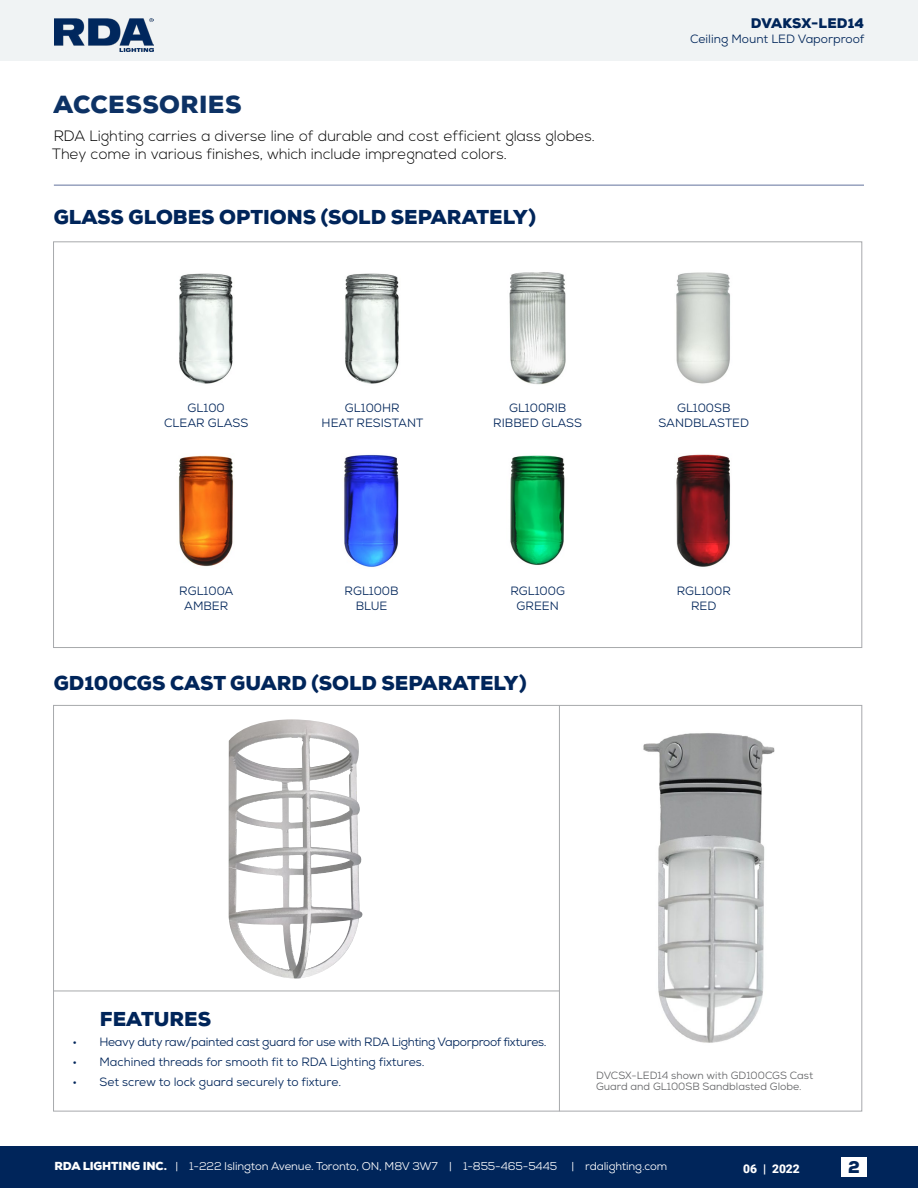
<style>
.page{position:relative;width:918px;height:1188px;background:#fff}
.page>*{position:absolute;margin:0;border:0;box-sizing:border-box;transform-origin:0 0}
.t1{font:900 24px "Nexa";letter-spacing:.02em;color:#00285d}
.t2{font:900 19.5px "Nexa";color:#00255a}
.t3{font:900 16.5px "Nexa";color:#00255a}
.t4{font:300 15px/18px "Nexa";letter-spacing:.01em;color:#000}
.t5{font:900 13.5px "Nexa";letter-spacing:.005em;color:#00255a}
.t6{font:12px/15px "Nexa";color:#00255a;text-align:center}
.t7{font:12px "Nexa";letter-spacing:-.025em;color:#00255a}
.t8{font:900 12px "Roboto";color:#fff}
.t9{font:11.25px "Nexa";letter-spacing:-.01em;color:#fff}
.t10{font:10.5px/10.5px "Nexa";color:#636466}
.s1{font-weight:900}
</style>
<div class="page">
<div style="left:0;top:1147px;width:918px;height:41px;background:#00255a"></div>
<div style="left:0;top:0;width:918px;height:60px;background:#f0f3f4"></div>
<img style="left:54px;top:18px;width:100px;height:34px">
<div style="left:841px;top:1158px;width:26px;height:19px;background:#fff"></div>
<hr style="left:54px;top:185px;width:810px;height:1px;background:#63739d">
<img style="left:510px;top:455px;width:55px;height:110px">
<img style="left:676px;top:272px;width:54px;height:112px">
<img style="left:345px;top:273px;width:54px;height:111px">
<img style="left:676px;top:454px;width:55px;height:113px">
<img style="left:178px;top:455px;width:55px;height:112px">
<img style="left:509px;top:272px;width:57px;height:113px">
<img style="left:344px;top:454px;width:55px;height:113px">
<img style="left:179px;top:273px;width:54px;height:111px">
<hr style="left:53px;top:991px;width:506px;height:1px;background:#a7a9ac">
<hr style="left:559px;top:705px;width:1px;height:406px;background:#a7a9ac">
<img style="left:643px;top:733px;width:132px;height:310px">
<img style="left:228px;top:719px;width:135px;height:260px">
<h1 class="t1" style="left:54px;top:89px;width:190px">ACCESSORIES</h1>
<p class="t4" style="left:52px;top:128px;width:544px">RDA Lighting carries a diverse line of durable and cost efficient glass globes.<br>They come in various finishes, which include impregnated colors.</p>
<h2 class="t2" style="left:54px;top:204px;width:484px">GLASS GLOBES OPTIONS (SOLD SEPARATELY)</h2>
<p class="t5" style="left:751px;top:14px;width:115px">DVAKSX-LED14</p>
<p class="t6" style="left:690px;top:31px;width:176px">Ceiling Mount LED Vaporproof</p>
<p class="t6" style="left:164px;top:401px;width:86px">GL100<br>CLEAR GLASS</p>
<p class="t6" style="left:322px;top:401px;width:103px">GL100HR<br>HEAT RESISTANT</p>
<p class="t6" style="left:493px;top:401px;width:90px">GL100RIB<br>RIBBED GLASS</p>
<p class="t6" style="left:658px;top:401px;width:92px">GL100SB<br>SANDBLASTED</p>
<p class="t6" style="left:179px;top:584px;width:56px">RGL100A<br>AMBER</p>
<p class="t6" style="left:345px;top:584px;width:56px">RGL100B<br>BLUE</p>
<p class="t6" style="left:510px;top:584px;width:56px">RGL100G<br>GREEN</p>
<p class="t6" style="left:677px;top:584px;width:56px">RGL100R<br>RED</p>
<h2 class="t2" style="left:54px;top:670px;width:475px">GD100CGS CAST GUARD (SOLD SEPARATELY)</h2>
<h2 class="t2" style="left:100px;top:1006px;width:113px">FEATURES</h2>
<p class="t7" style="left:73px;top:1035px;width:476px">• Heavy duty raw/painted cast guard for use with RDA Lighting Vaporproof fixtures.</p>
<p class="t6" style="left:73px;top:1055px;width:353px">• Machined threads for smooth fit to RDA Lighting fixtures.</p>
<p class="t6" style="left:73px;top:1075px;width:270px">• Set screw to lock guard securely to fixture.</p>
<p class="t10" style="left:596px;top:1071px;width:218px">DVCSX-LED14 shown with GD100CGS Cast<br>Guard and GL100SB Sandblasted Globe.</p>
<p class="t9" style="left:54px;top:1159px;width:614px"><span class="s1">RDA LIGHTING INC.</span> | 1-222 Islington Avenue. Toronto, ON, M8V 3W7 | 1-855-465-5445 | rdalighting.com</p>
<p class="t8" style="left:743px;top:1161px;width:58px">06 | 2022</p>
<h3 class="t3" style="left:848px;top:1156px;width:13px">2</h3>
</div>
